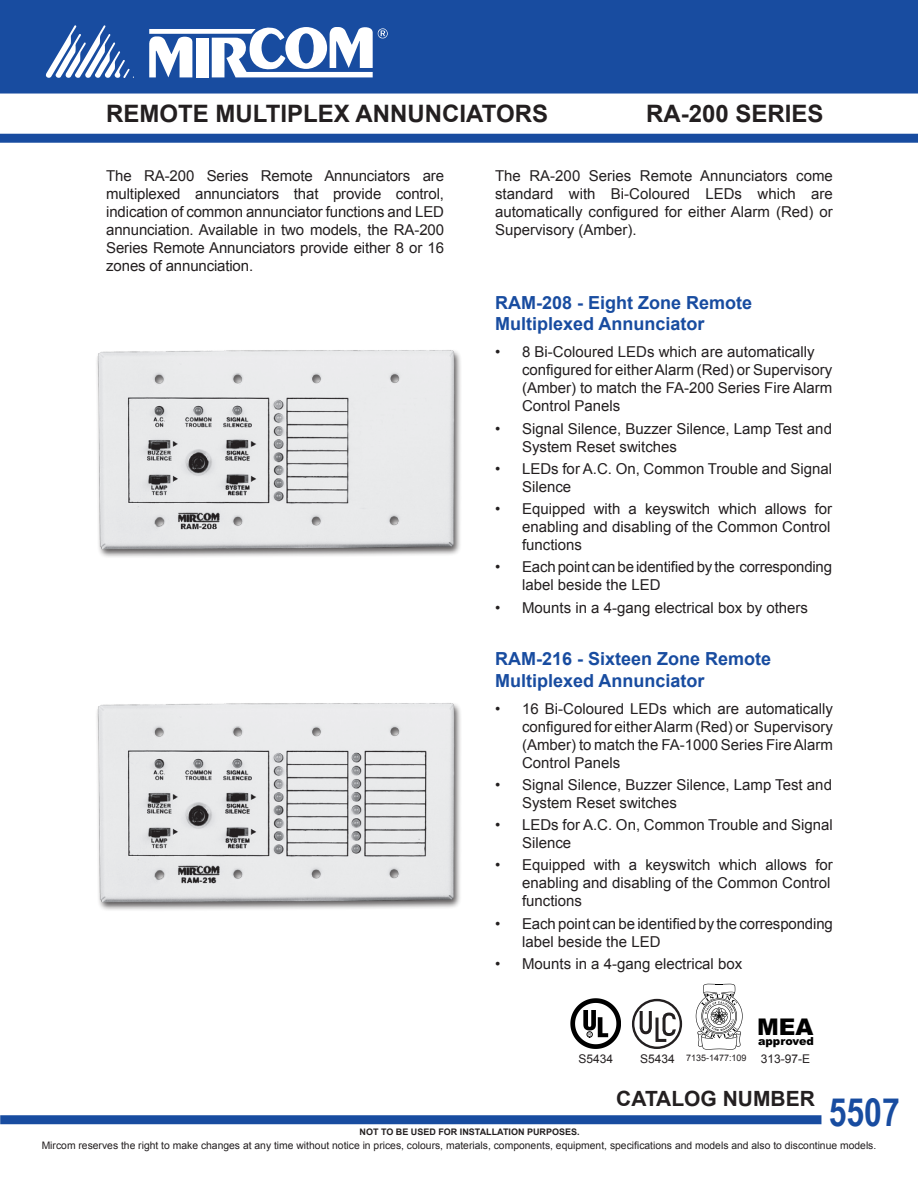
<style>
.page{position:relative;width:918px;height:1188px;background:#fff}
.page>*{position:absolute;margin:0;border:0;box-sizing:border-box;transform-origin:0 0}
.t1{font:700 39px "Arial Narrow";color:#184ca0}
.t2{font:700 24px "Arial";color:#231f20}
.t3{font:900 22.95px "Arial";color:#000}
.t4{font:700 21px "Arial";color:#231f20}
.t5{font:700 18px/21.6px "Arial";color:#184ca0}
.t6{font:15px/18px "Arial";color:#231f20}
.t7{font:12px "Arial";color:#231f20}
.t8{font:900 11.1px "Arial";color:#000}
.t9{font:10.35px "Arial";color:#231f20}
.t10{font:700 9px "Arial";color:#231f20}
.t11{font:9px "Arial";color:#231f20}
</style>
<div class="page">
<div style="left:1px;top:1px;width:916px;height:92px;background:#184ca0"></div>
<div style="left:0;top:0;width:918px;height:94px;border:2px solid #184ca0"></div>
<div style="left:0;top:1115px;width:821px;height:9px;background:#184ca0"></div>
<div style="left:0;top:134px;width:918px;height:9px;background:#184ca0"></div>
<img style="left:96px;top:703px;width:365px;height:207px">
<img style="left:96px;top:350px;width:365px;height:207px">
<svg style="left:570px;top:998px;width:51px;height:51px"></svg>
<div style="left:632px;top:999px;width:50px;height:50px;border:2px solid #231f20;border-radius:50%"></div>
<svg style="left:638px;top:1008px;width:40px;height:35px"></svg>
<svg style="left:696px;top:984px;width:47px;height:66px"></svg>
<div style="left:196px;top:38px;width:13px;height:40px;background:#fff"></div>
<svg style="left:46px;top:26px;width:88px;height:52px"></svg>
<svg style="left:149px;top:27px;width:239px;height:50px"></svg>
<p class="t2" style="left:106px;top:98px;width:443px">REMOTE MULTIPLEX ANNUNCIATORS</p>
<p class="t2" style="left:646px;top:98px;width:179px">RA-200 SERIES</p>
<p class="t6" style="left:106px;top:167px;width:339px;text-align:justify">The RA-200 Series Remote Annunciators are multiplexed annunciators that provide control, indication of common annunciator functions and LED annunciation. Available in two models, the RA-200<br>Series Remote Annunciators provide either 8 or 16 zones of annunciation.</p>
<p class="t6" style="left:495px;top:167px;width:339px;text-align:justify">The RA-200 Series Remote Annunciators come standard with Bi-Coloured LEDs which are automatically configured for either Alarm (Red) or Supervisory (Amber).</p>
<p class="t5" style="left:495px;top:292px;width:259px">RAM-208 - Eight Zone Remote<br>Multiplexed Annunciator</p>
<p class="t6" style="left:522px;top:343px;width:312px;text-indent:-27px">• 8 Bi-Coloured LEDs which are automatically configured for either Alarm (Red) or Supervisory (Amber) to match the FA-200 Series Fire Alarm Control Panels</p>
<p class="t6" style="left:522px;top:420px;width:311px;text-indent:-27px">• Signal Silence, Buzzer Silence, Lamp Test and<br>System Reset switches</p>
<p class="t6" style="left:522px;top:460px;width:312px;text-indent:-27px">• LEDs for A.C. On, Common Trouble and Signal<br>Silence</p>
<p class="t6" style="left:522px;top:500px;width:312px;text-align:justify;text-indent:-27px">• Equipped with a keyswitch which allows for enabling and disabling of the Common Control functions</p>
<p class="t6" style="left:522px;top:558px;width:312px;text-indent:-27px">• Each point can be identified by the corresponding label beside the LED</p>
<p class="t6" style="left:495px;top:599px;width:314px">• Mounts in a 4-gang electrical box by others</p>
<p class="t5" style="left:495px;top:649px;width:278px">RAM-216 - Sixteen Zone Remote<br>Multiplexed Annunciator</p>
<p class="t6" style="left:522px;top:700px;width:312px;text-align:justify;text-indent:-27px">• 16 Bi-Coloured LEDs which are automatically configured for either Alarm (Red) or Supervisory (Amber) to match the FA-1000 Series Fire Alarm Control Panels</p>
<p class="t6" style="left:522px;top:776px;width:311px;text-indent:-27px">• Signal Silence, Buzzer Silence, Lamp Test and<br>System Reset switches</p>
<p class="t6" style="left:522px;top:816px;width:312px;text-indent:-27px">• LEDs for A.C. On, Common Trouble and Signal<br>Silence</p>
<p class="t6" style="left:522px;top:856px;width:312px;text-indent:-27px">• Equipped with a keyswitch which allows for enabling and disabling of the Common Control functions</p>
<p class="t6" style="left:522px;top:915px;width:312px;text-indent:-27px">• Each point can be identified by the corresponding label beside the LED</p>
<p class="t6" style="left:495px;top:955px;width:249px">• Mounts in a 4-gang electrical box</p>
<p class="t3" style="left:757px;top:1012px;width:58px">MEA</p>
<p class="t8" style="left:758px;top:1034px;width:57px">approved</p>
<p class="t11" style="left:686px;top:1052px;width:62px">7135-1477:109</p>
<p class="t7" style="left:761px;top:1051px;width:51px">313-97-E</p>
<p class="t4" style="left:616px;top:1085px;width:200px">CATALOG NUMBER</p>
<p class="t7" style="left:578px;top:1051px;width:36px">S5434</p>
<p class="t7" style="left:640px;top:1051px;width:36px">S5434</p>
<p class="t10" style="left:360px;top:1126px;width:222px">NOT TO BE USED FOR INSTALLATION PURPOSES.</p>
<p class="t1" style="left:829px;top:1083px;width:73px">5507</p>
<p class="t9" style="left:42px;top:1139px;width:836px">Mircom reserves the right to make changes at any time without notice in prices, colours, materials, components, equipment, specifications and models and also to discontinue models.</p>
</div>
